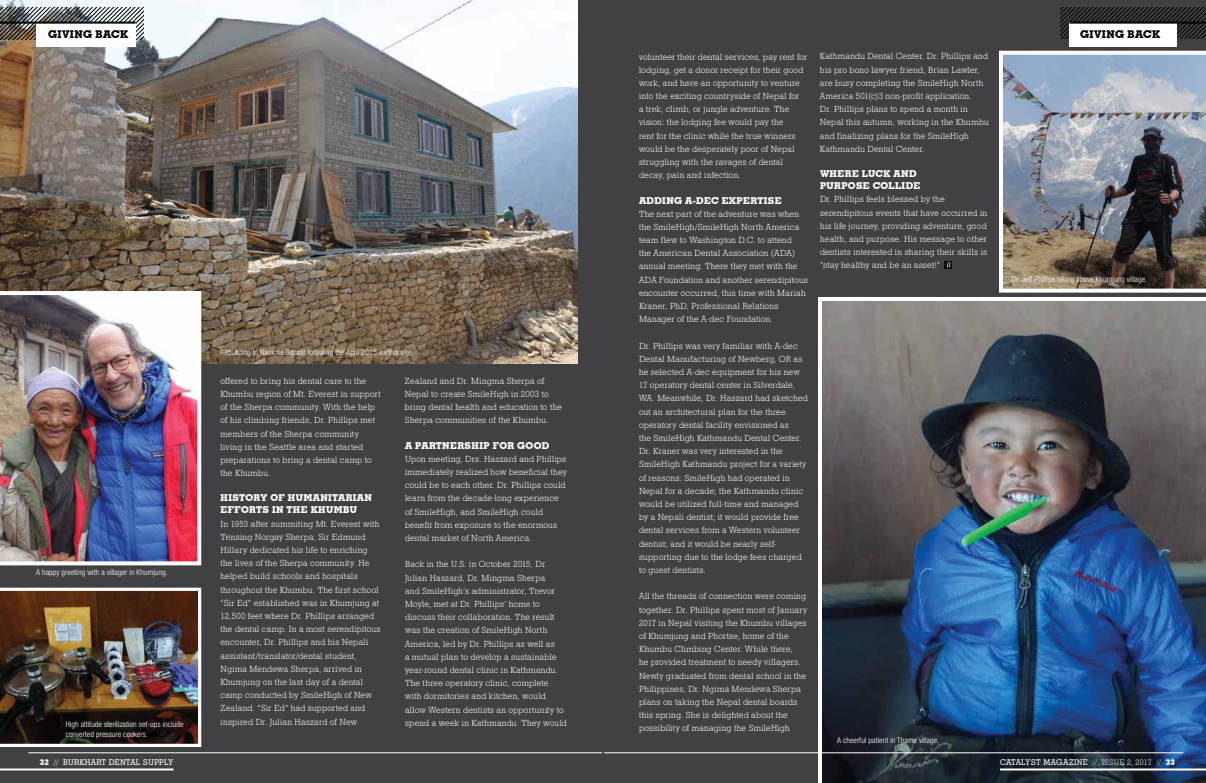
<style>
.page{position:relative;width:1206px;height:783px;background:#414042}
.page>*{position:absolute;margin:0;border:0;box-sizing:border-box;transform-origin:0 0}
.t1{font:700 10.7px "Geometric Slab 703 BT Xtra";letter-spacing:.035em;color:#000}
.t2{font:700 9.5px/12px "Geometric Slab 703 BT Xtra";letter-spacing:.04em;color:#fff}
.t3{font:8.9px/13.2px "Geometric Slab 712 BT Light A";letter-spacing:.03em;color:#fff}
.t4{font:300 condensed 8px/10px "Helvetica Neue";letter-spacing:.01em;color:#fff}
.t5{font:500 8px "Geometric Slab 703 BT";letter-spacing:.03em;color:#fff}
.s1{font-family:"Geometric Slab 703 BT Xtra";font-weight:700}
.s2{font-family:"Geometric Slab 712 BT Light A";font-weight:400}
</style>
<div class="page">
<img style="left:0;top:0;width:577px;height:364px">
<svg style="left:0;top:8px;width:143px;height:31px;background:#787978"></svg>
<div style="left:36px;top:23px;width:100px;height:24px;background:#fff"></div>
<hr style="left:0;top:22px;width:136px;height:2px;background:#000">
<img style="left:818px;top:297px;width:388px;height:486px">
<img style="left:0;top:588px;width:201px;height:159px">
<svg style="left:944px;top:261px;width:8px;height:7px"></svg>
<svg style="left:946px;top:262px;width:5px;height:5px"></svg>
<img style="left:0;top:291px;width:201px;height:274px">
<svg style="left:1061px;top:7px;width:145px;height:32px"></svg>
<div style="left:1070px;top:23px;width:107px;height:24px;background:#fff"></div>
<hr style="left:1070px;top:22px;width:136px;height:2px;background:#000">
<img style="left:999px;top:51px;width:207px;height:242px">
<hr style="left:1000px;top:768px;width:206px;height:2px;background:#fff">
<hr style="left:604px;top:753px;width:579px;height:1px;background:#fff">
<hr style="left:0;top:768px;width:173px;height:2px;background:#fff">
<hr style="left:28px;top:753px;width:574px;height:1px;background:#fff">
<p class="t1" style="left:48px;top:27px;width:81px">GIVING BACK</p>
<p class="t4" style="left:36px;top:567px;width:133px">A happy greeting with a villager in Khumjung.</p>
<p class="t4" style="left:66px;top:719px;width:119px">High altitude sterilization set-ups include converted pressure cookers.</p>
<p class="t4" style="left:220px;top:347px;width:195px">Rebuilding in Namche Bazaar following the April 2015 earthquake.</p>
<p class="t3" style="left:220px;top:374px;width:162px">offered to bring his dental care to the Khumbu region of Mt. Everest in support of the Sherpa community. With the help of his climbing friends, Dr. Phillips met members of the Sherpa community living in the Seattle area and started preparations to bring a dental camp to the Khumbu.</p>
<p class="t2" style="left:220px;top:492px;width:153px">HISTORY OF HUMANITARIAN<br>EFFORTS IN THE KHUMBU</p>
<p class="t3" style="left:220px;top:517px;width:162px">In 1953 after summiting Mt. Everest with Tensing Norgay Sherpa, Sir Edmund Hillary dedicated his life to enriching the lives of the Sherpa community. He helped build schools and hospitals throughout the Khumbu. The first school “Sir Ed” established was in Khumjung at 12,500 feet where Dr. Phillips arranged the dental camp. In a most serendipitous encounter, Dr. Phillips and his Nepali assistant/translator/dental student, Ngima Mendewa Sherpa, arrived in Khumjung on the last day of a dental camp conducted by SmileHigh of New Zealand. “Sir Ed” had supported and inspired Dr. Julian Haszard of New</p>
<p class="t3" style="left:405px;top:374px;width:159px">Zealand and Dr. Mingma Sherpa of Nepal to create SmileHigh in 2003 to bring dental health and education to the Sherpa communities of the Khumbu.</p>
<p class="t2" style="left:405px;top:439px;width:146px">A PARTNERSHIP FOR GOOD</p>
<p class="t3" style="left:405px;top:452px;width:163px">Upon meeting, Drs. Haszard and Phillips immediately realized how beneficial they could be to each other. Dr. Phillips could learn from the decade-long experience of SmileHigh, and SmileHigh could benefit from exposure to the enormous dental market of North America.</p>
<p class="t3" style="left:405px;top:558px;width:163px">Back in the U.S. in October 2015, Dr.<br>Julian Haszard, Dr. Mingma Sherpa<br>and SmileHigh’s administrator, Trevor Moyle, met at Dr. Phillips’ home to discuss their collaboration. The result was the creation of SmileHigh North America, led by Dr. Phillips as well as<br>a mutual plan to develop a sustainable year-round dental clinic in Kathmandu.<br>The three operatory clinic, complete with dormitories and kitchen, would allow Western dentists an opportunity to spend a week in Kathmandu. They would</p>
<p class="t3" style="left:639px;top:50px;width:170px">volunteer their dental services, pay rent for lodging, get a donor receipt for their good work, and have an opportunity to venture into the exciting countryside of Nepal for<br>a trek, climb, or jungle adventure. The vision: the lodging fee would pay the<br>rent for the clinic while the true winners would be the desperately poor of Nepal struggling with the ravages of dental decay, pain and infection.</p>
<p class="t2" style="left:639px;top:194px;width:144px">ADDING A-DEC EXPERTISE</p>
<p class="t3" style="left:639px;top:207px;width:171px">The next part of the adventure was when the SmileHigh/SmileHigh North America team flew to Washington D.C. to attend<br>the American Dental Association (ADA) annual meeting. There they met with the ADA Foundation and another serendipitous encounter occurred, this time with Mariah Kraner, PhD, Professional Relations Manager of the A-dec Foundation.</p>
<p class="t3" style="left:639px;top:339px;width:171px">Dr. Phillips was very familiar with A-dec Dental Manufacturing of Newberg, OR as he selected A-dec equipment for his new 17 operatory dental center in Silverdale, WA. Meanwhile, Dr. Haszard had sketched out an architectural plan for the three operatory dental facility envisioned as<br>the SmileHigh Kathmandu Dental Center.<br>Dr. Kraner was very interested in the SmileHigh Kathmandu project for a variety of reasons: SmileHigh had operated in Nepal for a decade; the Kathmandu clinic would be utilized full-time and managed by a Nepali dentist; it would provide free dental services from a Western volunteer dentist; and it would be nearly self&shy;supporting due to the lodge fees charged to guest dentists.</p>
<p class="t3" style="left:639px;top:590px;width:170px">All the threads of connection were coming together. Dr. Phillips spent most of January 2017 in Nepal visiting the Khumbu villages of Khumjung and Phortse, home of the Khumbu Climbing Center. While there,<br>he provided treatment to needy villagers.<br>Newly graduated from dental school in the Philippines, Dr. Ngima Mendewa Sherpa plans on taking the Nepal dental boards this spring. She is delighted about the possibility of managing the SmileHigh</p>
<p class="t3" style="left:820px;top:50px;width:170px">Kathmandu Dental Center. Dr. Phillips and his pro bono lawyer friend, Brian Lawler, are busy completing the SmileHigh North America 501(c)3 non-profit application.<br>Dr. Phillips plans to spend a month in Nepal this autumn, working in the Khumbu and finalizing plans for the SmileHigh Kathmandu Dental Center.</p>
<p class="t2" style="left:820px;top:168px;width:102px">WHERE LUCK AND<br>PURPOSE COLLIDE</p>
<p class="t3" style="left:820px;top:192px;width:169px">Dr. Phillips feels blessed by the serendipitous events that have occurred in his life journey, providing adventure, good health, and purpose. His message to other dentists interested in sharing their skills is “stay healthy and be an asset!”</p>
<p class="t4" style="left:837px;top:735px;width:104px">A cheerful patient in Thame village.</p>
<p class="t1" style="left:1080px;top:27px;width:81px">GIVING BACK</p>
<p class="t4" style="left:1012px;top:274px;width:137px">Dr. Jeff Phillips hiking above Khumjung village.</p>
<p class="t5" style="left:40px;top:758px;width:135px"><span class="s1">32</span> <span class="s2">//</span> BURKHART DENTAL SUPPLY</p>
<p class="t5" style="left:1000px;top:758px;width:176px">CATALYST MAGAZINE <span class="s2">// ISSUE 2, 2017 //</span> <span class="s1">33</span></p>
</div>
